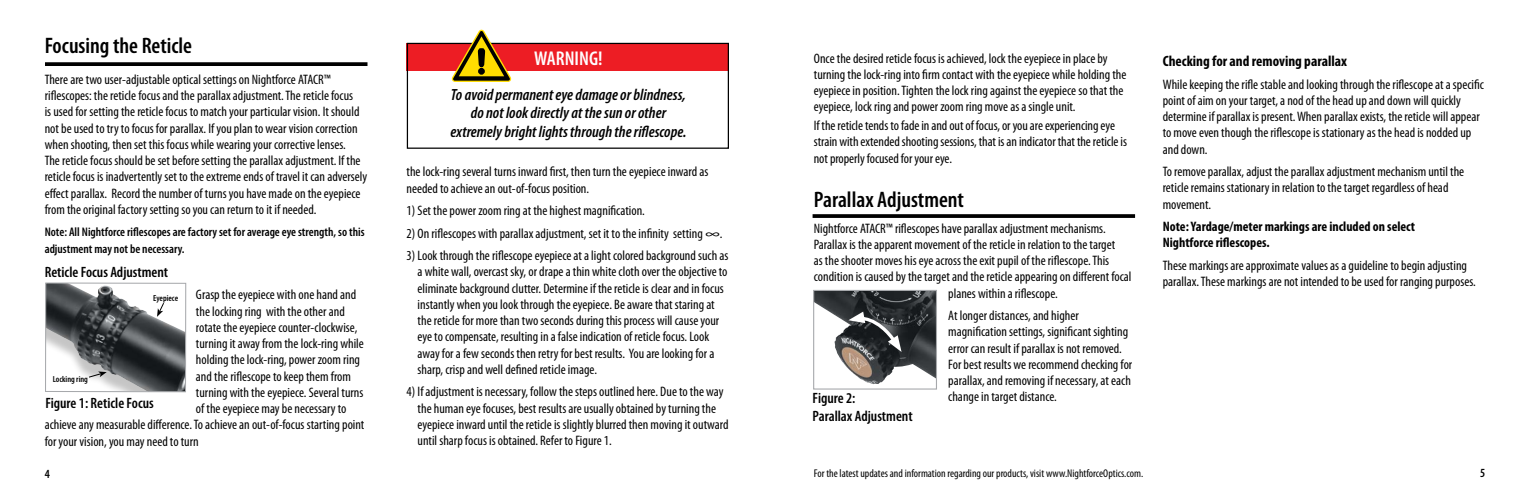
<style>
.page{position:relative;width:1530px;height:495px;background:#fff}
.page>*{position:absolute;margin:0;border:0;box-sizing:border-box;transform-origin:0 0}
.t1{font:600 condensed 22.5px "Myriad Pro";color:#000}
.t2{font:600 condensed 20px "Myriad Pro";color:#fff}
.t3{font:italic 600 condensed 16.25px/18.8px "Myriad Pro";color:#000;text-align:center}
.t4{font:600 condensed 15px "Myriad Pro";color:#000}
.t5{font:700 condensed 15px "Myriad Pro";color:#000}
.t6{font:condensed 13.75px/16.2px "Myriad Pro";color:#000}
.t7{font:700 condensed 13.75px/16.2px "Myriad Pro";color:#000}
.t8{font:600 condensed 12.5px/16.2px "Myriad Pro";color:#000}
.t9{font:condensed 11.25px "Myriad Pro";color:#000}
.t10{font:600 condensed 8.75px "Myriad Pro";color:#000}
</style>
<div class="page">
<div style="left:407px;top:43px;width:321px;height:28px;background:#ed1d24"></div>
<div style="left:407px;top:43px;width:322px;height:106px;border:1px solid #000"></div>
<svg style="left:452px;top:30px;width:59px;height:52px"></svg>
<svg style="left:45px;top:62px;width:323px;height:4px"></svg>
<div style="left:46px;top:283px;width:140px;height:109px;background:#000;opacity:.23"></div>
<img style="left:47px;top:328px;width:27px;height:17px">
<div style="left:45px;top:283px;width:141px;height:109px;border:1px solid #a7a9ac"></div>
<svg style="left:157px;top:302px;width:8px;height:15px"></svg>
<svg style="left:88px;top:371px;width:19px;height:7px"></svg>
<img style="left:815px;top:292px;width:120px;height:92px">
<div style="left:813px;top:290px;width:124px;height:100px;border:1px solid #a7a9ac"></div>
<svg style="left:848px;top:312px;width:54px;height:40px;background:#4e5153"></svg>
<svg style="left:813px;top:214px;width:322px;height:4px"></svg>
<h1 class="t1" style="left:45px;top:31px;width:149px">Focusing the Reticle</h1>
<p class="t6" style="left:45px;top:71px;width:324px">There are two user-adjustable optical settings on Nightforce ATACR™ riflescopes: the reticle focus and the parallax adjustment. The reticle focus<br>is used for setting the reticle focus to match your particular vision. It should not be used to try to focus for parallax. If you plan to wear vision correction when shooting, then set this focus while wearing your corrective lenses.<br>The reticle focus should be set before setting the parallax adjustment. If the reticle focus is inadvertently set to the extreme ends of travel it can adversely effect parallax. Record the number of turns you have made on the eyepiece from the original factory setting so you can return to it if needed.</p>
<p class="t8" style="left:45px;top:224px;width:321px">Note: All Nightforce riflescopes are factory set for average eye strength, so this adjustment may not be necessary.</p>
<p class="t4" style="left:45px;top:263px;width:125px">Reticle Focus Adjustment</p>
<p class="t6" style="left:196px;top:286px;width:162px">Grasp the eyepiece with one hand and</p>
<p class="t6" style="left:196px;top:303px;width:150px">the locking ring with the other and</p>
<p class="t6" style="left:196px;top:319px;width:163px">rotate the eyepiece counter-clockwise,</p>
<p class="t6" style="left:196px;top:335px;width:169px">turning it away from the lock-ring while</p>
<p class="t6" style="left:196px;top:351px;width:166px">holding the lock-ring, power zoom ring</p>
<p class="t6" style="left:196px;top:368px;width:157px">and the riflescope to keep them from</p>
<p class="t6" style="left:196px;top:384px;width:169px">turning with the eyepiece. Several turns</p>
<p class="t6" style="left:196px;top:400px;width:152px">of the eyepiece may be necessary to</p>
<p class="t6" style="left:45px;top:416px;width:321px">achieve any measurable difference. To achieve an out-of-focus starting point</p>
<p class="t6" style="left:45px;top:433px;width:156px">for your vision, you may need to turn</p>
<p class="t10" style="left:153px;top:292px;width:26px">Eyepiece</p>
<p class="t10" style="left:53px;top:373px;width:37px">Locking ring</p>
<p class="t4" style="left:45px;top:394px;width:110px">Figure 1: Reticle Focus</p>
<h2 class="t2" style="left:534px;top:46px;width:70px">WARNING!</h2>
<p class="t3" style="left:450px;top:85px;width:238px">To avoid permanent eye damage or blindness, do not look directly at the sun or other extremely bright lights through the riflescope.</p>
<p class="t6" style="left:407px;top:163px;width:303px">the lock-ring several turns inward first, then turn the eyepiece inward as needed to achieve an out-of-focus position.</p>
<p class="t6" style="left:407px;top:202px;width:240px">1) Set the power zoom ring at the highest magnification.</p>
<p class="t6" style="left:407px;top:225px;width:318px">2) On riflescopes with parallax adjustment, set it to the infinity setting ∞.</p>
<p class="t6" style="left:418px;top:247px;width:312px;text-indent:-11px">3) Look through the riflescope eyepiece at a light colored background such as a white wall, overcast sky, or drape a thin white cloth over the objective to eliminate background clutter. Determine if the reticle is clear and in focus instantly when you look through the eyepiece. Be aware that staring at the reticle for more than two seconds during this process will cause your eye to compensate, resulting in a false indication of reticle focus. Look away for a few seconds then retry for best results. You are looking for a sharp, crisp and well defined reticle image.</p>
<p class="t6" style="left:418px;top:383px;width:313px;text-indent:-11px">4) If adjustment is necessary, follow the steps outlined here. Due to the way the human eye focuses, best results are usually obtained by turning the eyepiece inward until the reticle is slightly blurred then moving it outward until sharp focus is obtained. Refer to Figure 1.</p>
<p class="t6" style="left:814px;top:50px;width:314px">Once the desired reticle focus is achieved, lock the eyepiece in place by turning the lock-ring into firm contact with the eyepiece while holding the eyepiece in position. Tighten the lock ring against the eyepiece so that the eyepiece, lock ring and power zoom ring move as a single unit.</p>
<p class="t6" style="left:814px;top:117px;width:315px">If the reticle tends to fade in and out of focus, or you are experiencing eye strain with extended shooting sessions, that is an indicator that the reticle is not properly focused for your eye.</p>
<h1 class="t1" style="left:814px;top:186px;width:152px">Parallax Adjustment</h1>
<p class="t6" style="left:814px;top:220px;width:293px">Nightforce ATACR™ riflescopes have parallax adjustment mechanisms.</p>
<p class="t6" style="left:814px;top:236px;width:303px">Parallax is the apparent movement of the reticle in relation to the target</p>
<p class="t6" style="left:814px;top:252px;width:297px">as the shooter moves his eye across the exit pupil of the riflescope. This</p>
<p class="t6" style="left:814px;top:269px;width:319px">condition is caused by the target and the reticle appearing on different focal</p>
<p class="t6" style="left:948px;top:285px;width:111px">planes within a riflescope.</p>
<p class="t6" style="left:948px;top:307px;width:186px">At longer distances, and higher magnification settings, significant sighting error can result if parallax is not removed.<br>For best results we recommend checking for parallax, and removing if necessary, at each</p>
<p class="t4" style="left:813px;top:389px;width:44px">Figure 2:</p>
<p class="t6" style="left:948px;top:389px;width:110px">change in target distance.</p>
<p class="t4" style="left:813px;top:406px;width:102px">Parallax Adjustment</p>
<p class="t5" style="left:1163px;top:52px;width:186px">Checking for and removing parallax</p>
<p class="t6" style="left:1163px;top:76px;width:323px">While keeping the rifle stable and looking through the riflescope at a specific point of aim on your target, a nod of the head up and down will quickly determine if parallax is present. When parallax exists, the reticle will appear to move even though the riflescope is stationary as the head is nodded up and down.</p>
<p class="t6" style="left:1163px;top:163px;width:303px">To remove parallax, adjust the parallax adjustment mechanism until the reticle remains stationary in relation to the target regardless of head movement.</p>
<p class="t7" style="left:1163px;top:218px;width:254px">Note: Yardage/meter markings are included on select<br>Nightforce riflescopes.</p>
<p class="t6" style="left:1163px;top:257px;width:315px">These markings are approximate values as a guideline to begin adjusting parallax. These markings are not intended to be used for ranging purposes.</p>
<p class="t8" style="left:45px;top:466px;width:7px">4</p>
<p class="t9" style="left:814px;top:467px;width:331px">For the latest updates and information regarding our products, visit www.NightforceOptics.com.</p>
<p class="t8" style="left:1480px;top:465px;width:7px">5</p>
</div>
